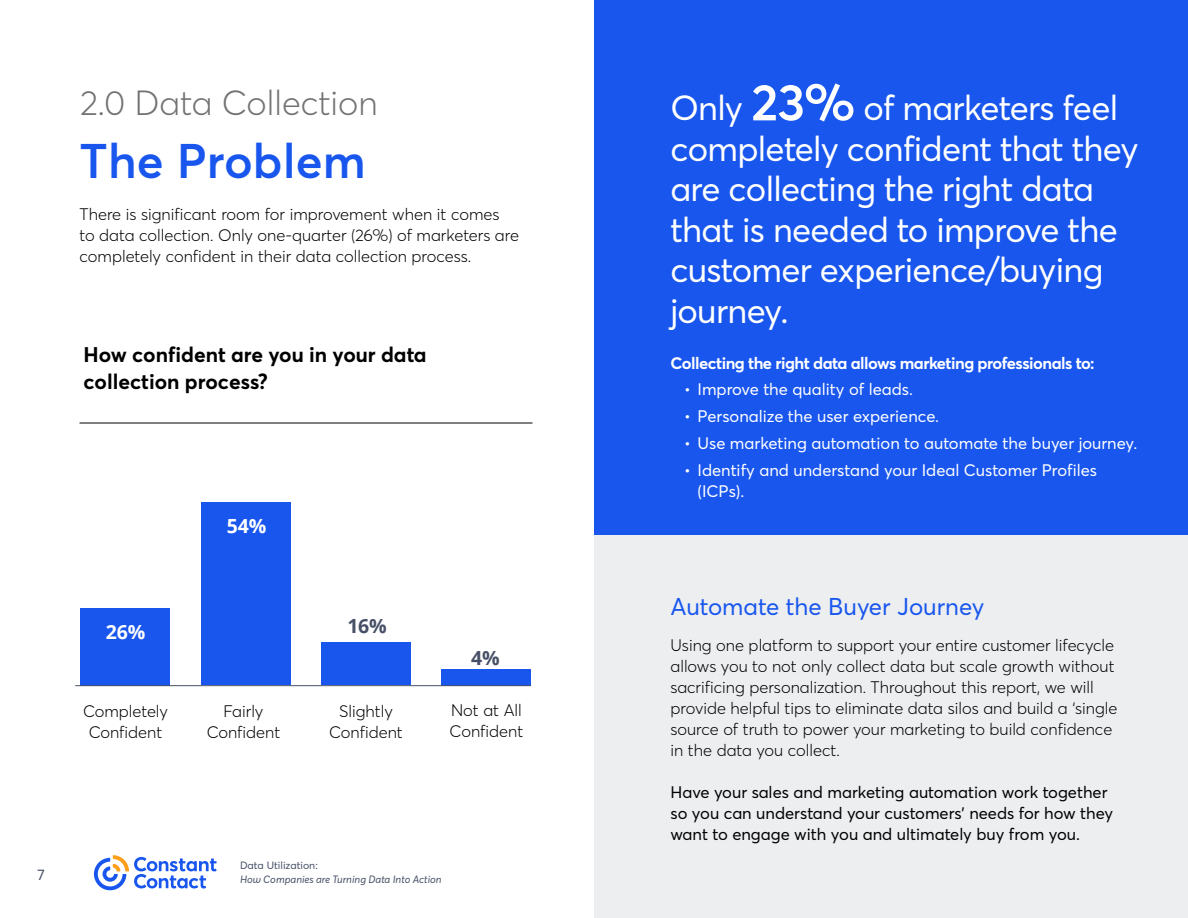
<style>
.page{position:relative;width:1188px;height:918px;background:#fff}
.page>*{position:absolute;margin:0;border:0;box-sizing:border-box;transform-origin:0 0}
.Paragraph_Style_1{font:600 48px "CT Sans";color:#1856ed}
.large_body_copy{font:34.5px/40.5px "CT Sans";letter-spacing:-.02em;color:#fff}
.Heading{font:300 34.5px "CT Sans";color:#737373}
.large_body_copy-2{font:24px "CT Sans";color:#1856ed}
.Paragraph_Style_6_11{font:700 21px "CT Sans";color:#000}
.Body_Copy{font:700 19.5px "Open Sans";color:#fff}
.Body_Copy-2{font:700 19.5px "Open Sans";color:#475066}
.Paragraph_Style_6_11-2{font:300 16.5px/21px "CT Sans";color:#000}
.t1{font:16.5px/21px "CT Sans";color:#fff}
.Paragraph_Style_6_11-3{font:16.5px/21px "CT Sans";color:#000}
.body_copy{font:700 16.5px "CT Sans";letter-spacing:-.03em;color:#fff}
.t2{font:15px "CT Sans";color:#475066}
.t3{font:italic 10.5px "CT Sans";color:#475066}
.t4{font:10.5px "CT Sans";color:#475066}
.s1{font-weight:600;font-size:51px}
</style>
<div class="page">
<svg style="left:94px;top:855px;width:123px;height:35px"></svg>
<div style="left:594px;top:0;width:594px;height:918px;background:#1856ed"></div>
<div style="left:594px;top:536px;width:594px;height:382px;background:#edeef0"></div>
<hr style="left:80px;top:423px;width:452px;height:1px;background:#000">
<div style="left:80px;top:608px;width:90px;height:77px;background:#1856ed"></div>
<div style="left:201px;top:503px;width:89px;height:182px;background:#1856ed"></div>
<div style="left:321px;top:642px;width:90px;height:43px;background:#1856ed"></div>
<div style="left:442px;top:669px;width:89px;height:16px;background:#1856ed"></div>
<hr style="left:75px;top:685px;width:456px;height:1px;background:#475066">
<p class="Heading" style="left:80px;top:79px;width:299px">2.0 Data Collection</p>
<p class="Paragraph_Style_1" style="left:80px;top:127px;width:288px">The Problem</p>
<p class="Paragraph_Style_6_11-2" style="left:80px;top:203px;width:441px">There is significant room for improvement when it comes<br>to data collection. Only one-quarter (26%) of marketers are completely confident in their data collection process.</p>
<p class="Paragraph_Style_6_11" style="left:83px;top:340px;width:345px">How confident are you in your data</p>
<p class="Paragraph_Style_6_11" style="left:83px;top:367px;width:186px">collection process?</p>
<p class="Body_Copy" style="left:106px;top:618px;width:41px">26%</p>
<p class="Body_Copy" style="left:227px;top:512px;width:41px">54%</p>
<p class="Body_Copy-2" style="left:347px;top:612px;width:41px">16%</p>
<p class="Body_Copy-2" style="left:471px;top:644px;width:30px">4%</p>
<p class="Paragraph_Style_6_11-2" style="left:83px;top:700px;width:87px;text-align:center">Completely<br>Confident</p>
<p class="Paragraph_Style_6_11-2" style="left:207px;top:700px;width:75px;text-align:center">Fairly<br>Confident</p>
<p class="Paragraph_Style_6_11-2" style="left:329px;top:700px;width:75px;text-align:center">Slightly<br>Confident</p>
<p class="Paragraph_Style_6_11-2" style="left:450px;top:699px;width:75px">Not at All<br>Confident</p>
<p class="t2" style="left:38px;top:864px;width:9px">7</p>
<p class="t4" style="left:240px;top:858px;width:79px">Data Utilization:</p>
<p class="t3" style="left:240px;top:872px;width:203px">How Companies are Turning Data Into Action</p>
<p class="large_body_copy" style="left:670px;top:87px;width:470px">Only <span class="s1">23%</span> of marketers feel completely confident that they are collecting the right data that is needed to improve the customer experience/buying journey.</p>
<p class="body_copy" style="left:670px;top:352px;width:426px">Collecting the right data allows marketing professionals to:</p>
<p class="t1" style="left:684px;top:378px;width:230px">• Improve the quality of leads.</p>
<p class="t1" style="left:684px;top:405px;width:257px">• Personalize the user experience.</p>
<p class="t1" style="left:684px;top:432px;width:455px">• Use marketing automation to automate the buyer journey.</p>
<p class="t1" style="left:698px;top:459px;width:401px;text-indent:-14px">• Identify and understand your Ideal Customer Profiles (ICPs).</p>
<p class="large_body_copy-2" style="left:670px;top:590px;width:315px">Automate the Buyer Journey</p>
<p class="Paragraph_Style_6_11-2" style="left:670px;top:634px;width:448px">Using one platform to support your entire customer lifecycle allows you to not only collect data but scale growth without sacrificing personalization. Throughout this report, we will provide helpful tips to eliminate data silos and build a ‘single source of truth to power your marketing to build confidence in the data you collect.</p>
<p class="Paragraph_Style_6_11-3" style="left:670px;top:781px;width:444px">Have your sales and marketing automation work together so you can understand your customers’ needs for how they want to engage with you and ultimately buy from you.</p>
</div>
